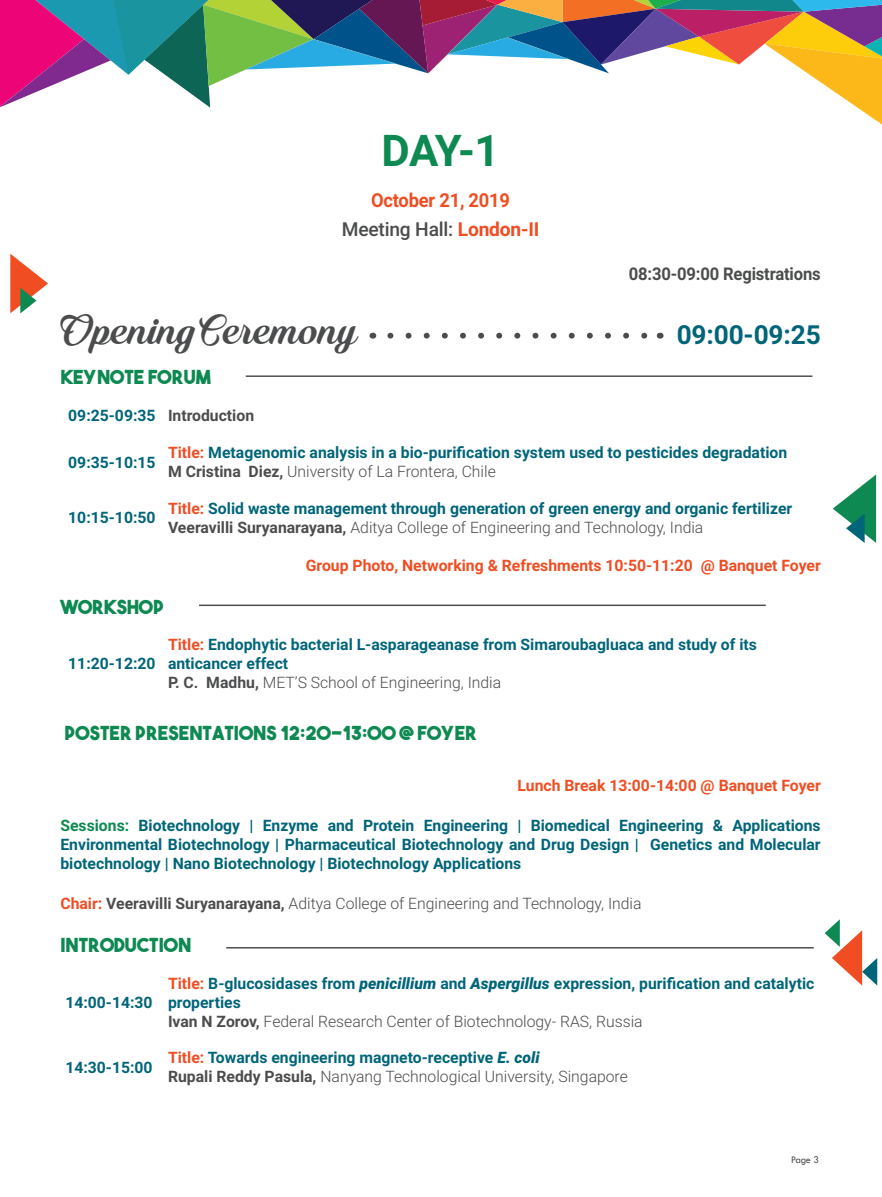
<style>
.page{position:relative;width:882px;height:1197px;background:#fff}
.page>*{position:absolute;margin:0;border:0;box-sizing:border-box;transform-origin:0 0}
.t1{font:43.75px "Quincho Script PERSONALUSE";letter-spacing:-.005em;color:#4b4c4d}
.t2{font:700 43.75px "Roboto";color:#0d8951}
.t3{font:700 26.25px "Roboto";letter-spacing:-.005em;color:#016579}
.t4{font:19.25px "The Bold Font";color:#0d8951}
.t5{font:500 19.25px "Roboto";letter-spacing:-.01em;color:#4b4c4d}
.t6{font:700 19.25px "Roboto";letter-spacing:-.01em;color:#f04d22;scale:.95 1}
.t7{font:700 17.5px "Roboto";letter-spacing:-.01em;color:#4b4c4d;scale:.95 1}
.t8{font:700 15.75px/18.9px "Roboto";color:#016579}
.t9{font:300 15.75px/18.9px "Roboto";color:#4b4c4d}
.t10{font:700 15.75px "Roboto";color:#f04d22}
.t11{font:700 15.75px "Roboto";color:#4b4c4d}
.t12{font:10.5px "Tw Cen";color:#4b4c4d;scale:.95 1}
.s1{font-weight:700;color:#f04d22}
.s2{color:#f04d22}
.s3{color:#4b4c4d}
.s4{font-weight:300;color:#4b4c4d}
.s5{color:#0d8951}
.s6{font-weight:700}
.s7{font-weight:900;font-style:italic}
.s8{font-weight:700;color:#016579}
.s9{font-weight:900;font-style:italic;color:#016579}
</style>
<div class="page">
<svg style="left:0;top:0;width:882px;height:125px"></svg>
<svg style="left:833px;top:474px;width:43px;height:69px"></svg>
<svg style="left:825px;top:919px;width:52px;height:67px"></svg>
<svg style="left:10px;top:254px;width:38px;height:59px"></svg>
<svg style="left:390px;top:333px;width:258px;height:6px"></svg>
<hr style="left:246px;top:375px;width:566px;height:2px;background:#4b4c4d">
<hr style="left:199px;top:605px;width:567px;height:1px;background:#4b4c4d">
<hr style="left:226px;top:947px;width:588px;height:2px;background:#4b4c4d">
<p class="t2" style="left:382px;top:120px;width:120px">DAY-1</p>
<p class="t6" style="left:371px;top:187px;width:148px">October 21, 2019</p>
<p class="t5" style="left:342px;top:216px;width:199px">Meeting Hall: <span class="s1">London-II</span></p>
<p class="t7" style="left:629px;top:262px;width:204px">08:30-09:00 Registrations</p>
<p class="t1" style="left:60px;top:305px;width:299px">Opening Ceremony</p>
<p class="t3" style="left:677px;top:316px;width:145px">09:00-09:25</p>
<p class="t4" style="left:60px;top:365px;width:152px">KEYNOTE FORUM</p>
<p class="t8" style="left:68px;top:406px;width:89px">09:25-09:35</p>
<p class="t11" style="left:168px;top:405px;width:88px">Introduction</p>
<p class="t8" style="left:68px;top:452px;width:89px">09:35-10:15</p>
<p class="t8" style="left:168px;top:442px;width:621px"><span class="s2">Title:</span> Metagenomic analysis in a bio-purification system used to pesticides degradation<br><span class="s3">M Cristina Diez,</span> <span class="s4">University of La Frontera, Chile</span></p>
<p class="t8" style="left:68px;top:508px;width:89px">10:15-10:50</p>
<p class="t8" style="left:168px;top:498px;width:626px"><span class="s2">Title:</span> Solid waste management through generation of green energy and organic fertilizer<br><span class="s3">Veeravilli Suryanarayana,</span> <span class="s4">Aditya College of Engineering and Technology, India</span></p>
<p class="t10" style="left:306px;top:555px;width:516px">Group Photo, Networking &amp; Refreshments 10:50-11:20 @ Banquet Foyer</p>
<p class="t4" style="left:60px;top:594px;width:105px">WORKSHOP</p>
<p class="t8" style="left:168px;top:635px;width:591px"><span class="s2">Title:</span> Endophytic bacterial L-asparageanase from Simaroubagluaca and study of its anticancer effect<br><span class="s3">P. C. Madhu,</span> <span class="s4">MET’S School of Engineering, India</span></p>
<p class="t4" style="left:65px;top:721px;width:414px">POSTER PRESENTATIONS 12:20-13:00 @ FOYER</p>
<p class="t10" style="left:517px;top:775px;width:305px">Lunch Break 13:00-14:00 @ Banquet Foyer</p>
<p class="t8" style="left:60px;top:816px;width:762px;text-align:justify"><span class="s5">Sessions:</span> Biotechnology | Enzyme and Protein Engineering | Biomedical Engineering &amp; Applications Environmental Biotechnology | Pharmaceutical Biotechnology and Drug Design | Genetics and Molecular biotechnology | Nano Biotechnology | Biotechnology Applications</p>
<p class="t9" style="left:60px;top:894px;width:583px"><span class="s1">Chair:</span> <span class="s6">Veeravilli Suryanarayana,</span> Aditya College of Engineering and Technology, India</p>
<p class="t4" style="left:60px;top:933px;width:132px">INTRODUCTION</p>
<p class="t8" style="left:68px;top:654px;width:89px">11:20-12:20</p>
<p class="t8" style="left:65px;top:992px;width:89px">14:00-14:30</p>
<p class="t8" style="left:168px;top:973px;width:648px"><span class="s2">Title:</span> Β-glucosidases from <span class="s7">penicillium</span> and <span class="s7">Aspergillus</span> expression, purification and catalytic properties<br><span class="s3">Ivan N Zorov,</span> <span class="s4">Federal Research Center of Biotechnology- RAS, Russia</span></p>
<p class="t8" style="left:65px;top:1057px;width:89px">14:30-15:00</p>
<p class="t9" style="left:168px;top:1048px;width:461px"><span class="s1">Title:</span> <span class="s8">Towards engineering magneto-receptive</span> <span class="s9">E. coli<br></span><span class="s6">Rupali Reddy Pasula,</span> Nanyang Technological University, Singapore</p>
<p class="t12" style="left:791px;top:1154px;width:31px">Page 3</p>
</div>
